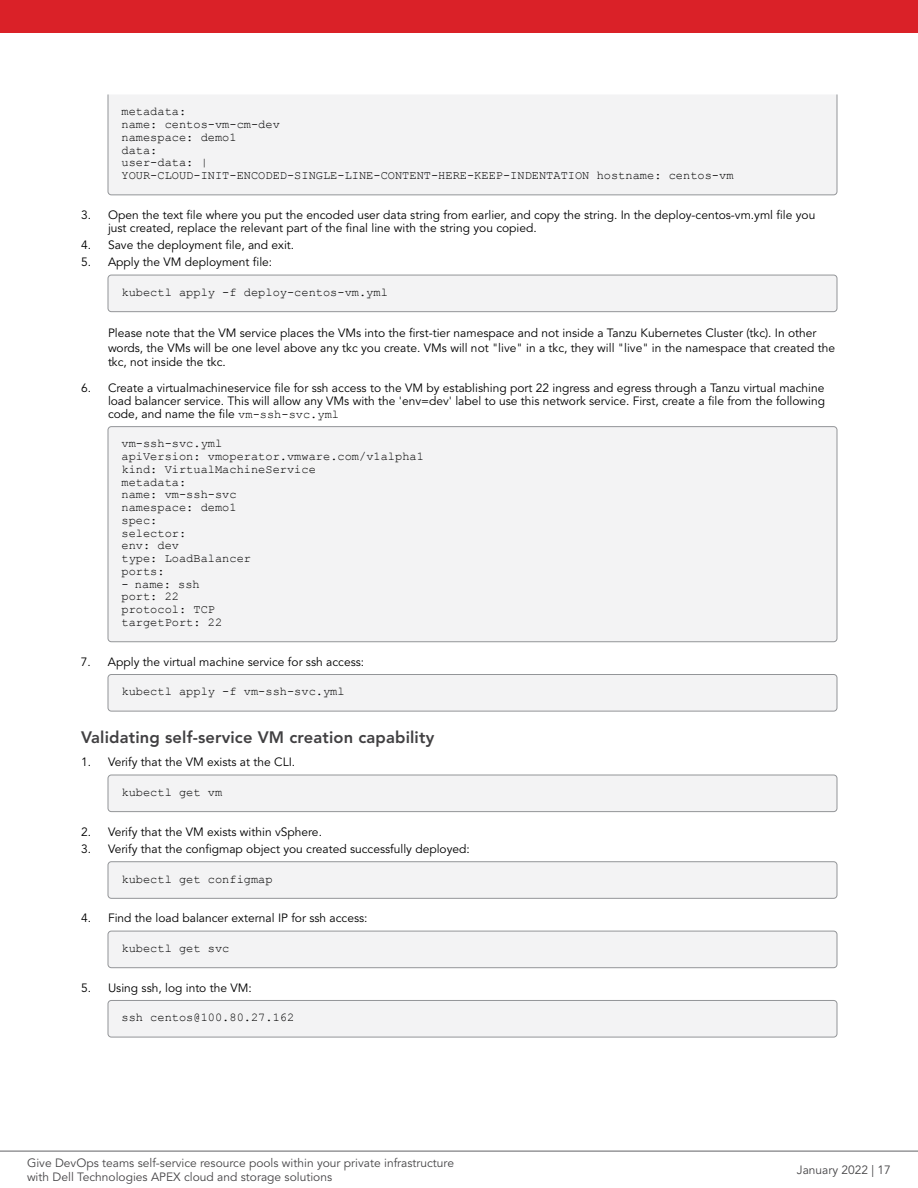
<style>
.page{position:relative;width:918px;height:1188px;background:#fff}
.page>*{position:absolute;margin:0;border:0;box-sizing:border-box;transform-origin:0 0}
.t1{font:800 16.5px "Avenir LT Pro";letter-spacing:.01em;color:#414042}
.t2{font:12px/12.8px "Avenir LT Pro";color:#000}
.t3{font:12px/12.8px "Courier New";color:#000}
.t4{font:12px/14.4px "Avenir LT Pro";color:#464547}
.s1{font-family:"Courier New"}
</style>
<div class="page">
<div style="left:108px;top:94px;width:729px;height:101px;background:#f3f3f4"></div>
<div style="left:108px;top:275px;width:729px;height:37px;background:#f3f3f4;border-radius:3px"></div>
<div style="left:108px;top:275px;width:729px;height:37px;border:1px solid #939598;border-radius:3px"></div>
<div style="left:108px;top:427px;width:729px;height:215px;background:#f3f3f4;border-radius:3px"></div>
<div style="left:108px;top:426px;width:729px;height:216px;border:1px solid #939598;border-radius:3px"></div>
<div style="left:108px;top:675px;width:729px;height:36px;background:#f3f3f4;border-radius:3px"></div>
<div style="left:108px;top:674px;width:729px;height:37px;border:1px solid #939598;border-radius:3px"></div>
<div style="left:108px;top:775px;width:729px;height:37px;background:#f3f3f4;border-radius:3px"></div>
<div style="left:108px;top:775px;width:729px;height:37px;border:1px solid #939598;border-radius:3px"></div>
<div style="left:108px;top:862px;width:729px;height:36px;background:#f3f3f4;border-radius:3px"></div>
<div style="left:108px;top:862px;width:729px;height:37px;border:1px solid #939598;border-radius:3px"></div>
<div style="left:108px;top:931px;width:729px;height:37px;background:#f3f3f4;border-radius:3px"></div>
<div style="left:108px;top:931px;width:729px;height:37px;border:1px solid #939598;border-radius:3px"></div>
<div style="left:108px;top:1000px;width:729px;height:37px;background:#f3f3f4;border-radius:3px"></div>
<div style="left:108px;top:1000px;width:729px;height:37px;border:1px solid #939598;border-radius:3px"></div>
<hr style="left:0;top:1151px;width:918px;height:1px;background:#616264">
<div style="left:0;top:0;width:918px;height:32px;background:#da2128"></div>
<p class="t3" style="left:122px;top:105px;width:614px">metadata:<br>name: centos-vm-cm-dev<br>namespace: demo1<br>data:<br>user-data: |<br>YOUR-CLOUD-INIT-ENCODED-SINGLE-LINE-CONTENT-HERE-KEEP-INDENTATION hostname: centos-vm</p>
<p class="t2" style="left:108px;top:209px;width:709px;text-indent:-27px">3. Open the text file where you put the encoded user data string from earlier, and copy the string. In the deploy-centos-vm.yml file you just created, replace the relevant part of the final line with the string you copied.</p>
<p class="t2" style="left:81px;top:239px;width:215px">4. Save the deployment file, and exit.</p>
<p class="t2" style="left:81px;top:256px;width:193px">5. Apply the VM deployment file:</p>
<p class="t3" style="left:122px;top:285px;width:268px">kubectl apply -f deploy-centos-vm.yml</p>
<p class="t2" style="left:108px;top:326px;width:729px;line-height:14.4px">Please note that the VM service places the VMs into the first-tier namespace and not inside a Tanzu Kubernetes Cluster (tkc). In other words, the VMs will be one level above any tkc you create. VMs will not "live" in a tkc, they will "live" in the namespace that created the tkc, not inside the tkc.</p>
<p class="t2" style="left:108px;top:382px;width:719px;text-align:justify;text-indent:-27px">6. Create a virtualmachineservice file for ssh access to the VM by establishing port 22 ingress and egress through a Tanzu virtual machine load balancer service. This will allow any VMs with the 'env=dev' label to use this network service. First, create a file from the following code, and name the file <span class="s1">vm-ssh-svc.yml</span></p>
<p class="t3" style="left:121px;top:437px;width:304px">vm-ssh-svc.yml<br>apiVersion: vmoperator.vmware.com/v1alpha1 kind: VirtualMachineService<br>metadata:<br>name: vm-ssh-svc<br>namespace: demo1<br>spec:<br>selector:<br>env: dev<br>type: LoadBalancer<br>ports:</p>
<p class="t3" style="left:121px;top:577px;width:102px">- name: ssh port: 22 protocol: TCP targetPort: 22</p>
<p class="t2" style="left:81px;top:655px;width:285px">7. Apply the virtual machine service for ssh access:</p>
<p class="t3" style="left:121px;top:685px;width:225px">kubectl apply -f vm-ssh-svc.yml</p>
<h1 class="t1" style="left:81px;top:728px;width:355px">Validating self-service VM creation capability</h1>
<p class="t2" style="left:81px;top:756px;width:216px">1. Verify that the VM exists at the CLI.</p>
<p class="t3" style="left:122px;top:785px;width:102px">kubectl get vm</p>
<p class="t2" style="left:81px;top:825px;width:243px">2. Verify that the VM exists within vSphere.</p>
<p class="t2" style="left:81px;top:843px;width:390px">3. Verify that the configmap object you created successfully deployed:</p>
<p class="t3" style="left:122px;top:872px;width:153px">kubectl get configmap</p>
<p class="t2" style="left:81px;top:912px;width:288px">4. Find the load balancer external IP for ssh access:</p>
<p class="t3" style="left:122px;top:941px;width:109px">kubectl get svc</p>
<p class="t2" style="left:81px;top:981px;width:172px">5. Using ssh, log into the VM:</p>
<p class="t3" style="left:122px;top:1011px;width:174px">ssh centos@100.80.27.162</p>
<p class="t4" style="left:27px;top:1156px;width:429px">Give DevOps teams self-service resource pools within your private infrastructure with Dell Technologies APEX cloud and storage solutions</p>
<p class="t4" style="left:797px;top:1163px;width:96px">January 2022 | 17</p>
</div>
